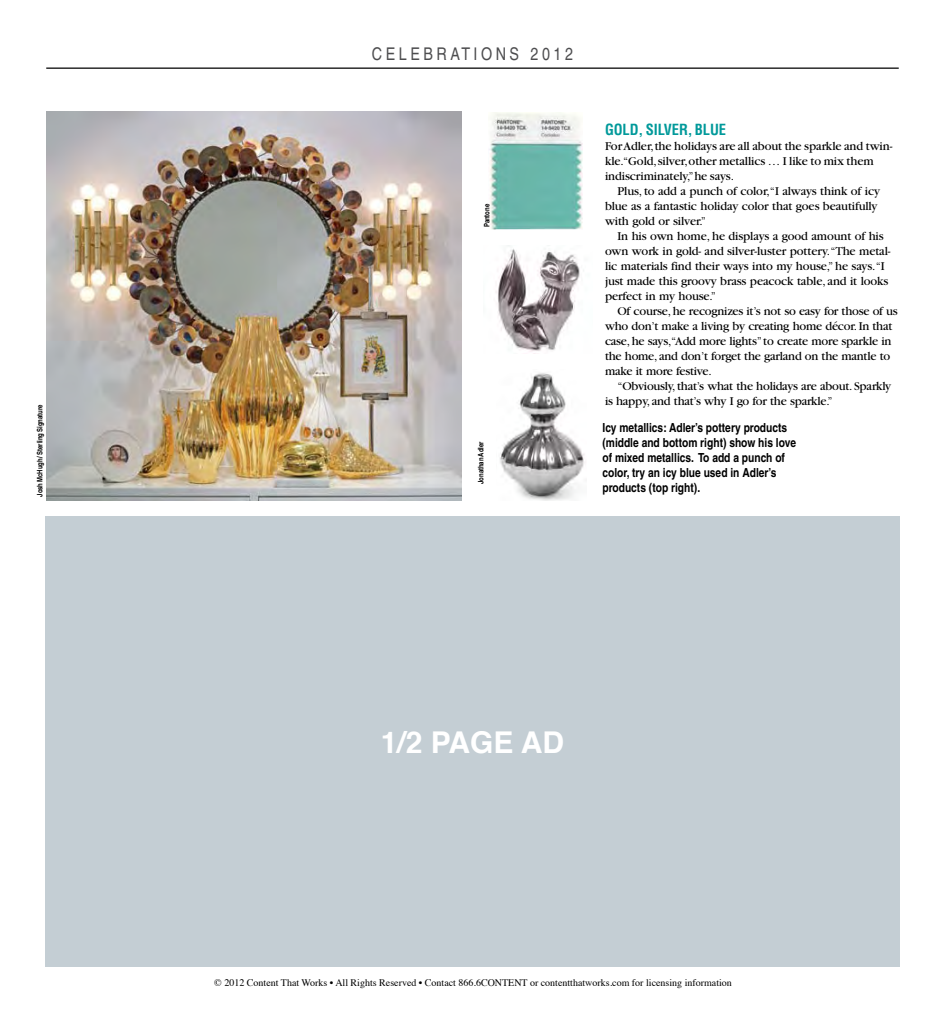
<style>
.page{position:relative;width:945px;height:1013px;background:#fff}
.page>*{position:absolute;margin:0;border:0;box-sizing:border-box;transform-origin:0 0}
.t1{font:700 30px "Helvetica";color:#fff}
.t2{font:condensed 17.5px "Helvetica";letter-spacing:.2em;color:#4d4d4f}
.t3{font:700 condensed 15px "Helvetica";letter-spacing:-.005em;color:#00999a}
.t4{font:12.5px/15px "Garamond";letter-spacing:-.01em;color:#000}
.t5{font:700 condensed 12.5px/15px "Helvetica";color:#000}
.t6{font:10px "Times";color:#000}
.t7{font:700 condensed 7.5px "Helvetica";letter-spacing:-.005em;color:#000}
</style>
<div class="page">
<img style="left:496px;top:245px;width:88px;height:107px">
<hr style="left:46px;top:68px;width:853px;height:1px;background:#000">
<img style="left:47px;top:111px;width:414px;height:389px">
<img style="left:500px;top:373px;width:85px;height:127px">
<img style="left:489px;top:113px;width:94px;height:116px">
<div style="left:45px;top:516px;width:855px;height:450px;background:#c4ced4"></div>
<p class="t7" style="left:35px;top:496px;width:94px;rotate:-90deg">Josh McHugh / Sterling Signature</p>
<h2 class="t2" style="left:372px;top:44px;width:203px">CELEBRATIONS 2012</h2>
<p class="t7" style="left:482px;top:227px;width:25px;rotate:-90deg">Pantone</p>
<p class="t7" style="left:476px;top:484px;width:44px;rotate:-90deg">Jonathan Adler</p>
<p class="t3" style="left:605px;top:120px;width:123px">GOLD, SILVER, BLUE</p>
<p class="t4" style="left:605px;top:139px;width:289px">For Adler, the holidays are all about the sparkle and twin&shy;kle.“Gold, silver, other metallics … I like to mix them indiscriminately,”he says.</p>
<p class="t4" style="left:605px;top:184px;width:277px;text-indent:12px">Plus, to add a punch of color,“I always think of icy blue as a fantastic holiday color that goes beautifully with gold or silver.”</p>
<p class="t4" style="left:605px;top:229px;width:287px;text-indent:12px">In his own home, he displays a good amount of his own work in gold- and silver-luster pottery.“The metal&shy;lic materials find their ways into my house,” he says.“I just made this groovy brass peacock table, and it looks perfect in my house.”</p>
<p class="t4" style="left:605px;top:304px;width:294px;text-indent:12px">Of course, he recognizes it’s not so easy for those of us who don’t make a living by creating home décor. In that case, he says,“Add more lights” to create more sparkle in the home, and don’t forget the garland on the mantle to make it more festive.</p>
<p class="t4" style="left:605px;top:379px;width:288px;text-indent:12px">“Obviously, that’s what the holidays are about. Sparkly is happy, and that’s why I go for the sparkle.”</p>
<p class="t5" style="left:602px;top:420px;width:195px">Icy metallics: Adler’s pottery products (middle and bottom right) show his love of mixed metallics. To add a punch of color, try an icy blue used in Adler’s products (top right).</p>
<h1 class="t1" style="left:381px;top:729px;width:185px">1/2 PAGE AD</h1>
<p class="t6" style="left:214px;top:978px;width:519px">© 2012 Content That Works • All Rights Reserved • Contact 866.6CONTENT or contentthatworks.com for licensing information</p>
</div>
